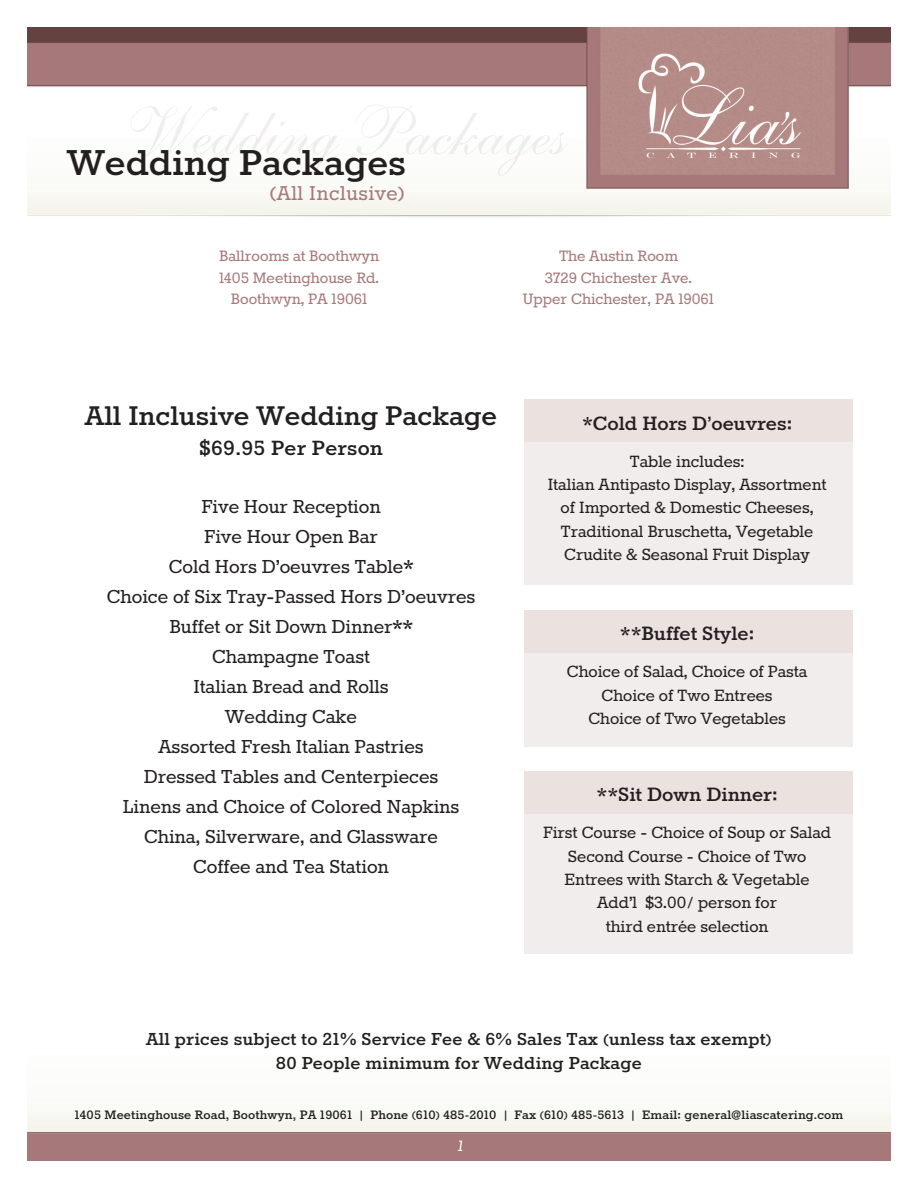
<style>
.page{position:relative;width:918px;height:1188px;background:#fff}
.page>*{position:absolute;margin:0;border:0;box-sizing:border-box;transform-origin:0 0}
.t1{font:700 42px "Rokkitt";color:#231f20}
.t2{font:700 31.5px "Rokkitt";color:#231f20}
.t3{font:700 24px "Rokkitt";letter-spacing:.01em;color:#231f20}
.t4{font:24px "Rokkitt";letter-spacing:.02em;color:#a77879}
.t5{font:22.5px/30px "Rokkitt";color:#231f20;text-align:center}
.t6{font:700 22.5px "Rokkitt";color:#231f20}
.t7{font:700 20.25px/24.3px "Rokkitt";letter-spacing:.01em;color:#231f20;text-align:center}
.t8{font:19.5px/23.4px "Rokkitt";color:#231f20;text-align:center}
.t9{font:18px/21.6px "Rokkitt";color:#a77879;text-align:center}
.t10{font:18px "Rokkitt";color:#fff}
.t11{font:700 14.25px "Rokkitt";letter-spacing:.01em;color:#231f20}
</style>
<div class="page">
<img style="left:27px;top:27px;width:864px;height:1134px">
<div style="left:524px;top:399px;width:329px;height:186px;background:#f1edec"></div>
<div style="left:524px;top:610px;width:329px;height:136px;background:#f1edec"></div>
<div style="left:524px;top:771px;width:329px;height:183px;background:#f1edec"></div>
<div style="left:524px;top:399px;width:329px;height:43px;background:#ebe1df"></div>
<div style="left:524px;top:610px;width:329px;height:43px;background:#ebe1df"></div>
<div style="left:524px;top:771px;width:329px;height:43px;background:#ebe1df"></div>
<h1 class="t1" style="left:67px;top:140px;width:340px">Wedding Packages</h1>
<p class="t4" style="left:270px;top:182px;width:136px">(All Inclusive)</p>
<p class="t9" style="left:219px;top:246px;width:162px">Ballrooms at Boothwyn<br>1405 Meetinghouse Rd.<br>Boothwyn, PA 19061</p>
<p class="t9" style="left:523px;top:246px;width:193px">The Austin Room<br>3729 Chichester Ave.<br>Upper Chichester, PA 19061</p>
<h2 class="t2" style="left:85px;top:399px;width:414px">All Inclusive Wedding Package</h2>
<p class="t3" style="left:199px;top:436px;width:185px">$69.95 Per Person</p>
<p class="t5" style="left:107px;top:493px;width:370px">Five Hour Reception<br>Five Hour Open Bar<br>Cold Hors D’oeuvres Table*<br>Choice of Six Tray-Passed Hors D’oeuvres<br>Buffet or Sit Down Dinner**<br>Champagne Toast<br>Italian Bread and Rolls<br>Wedding Cake<br>Assorted Fresh Italian Pastries<br>Dressed Tables and Centerpieces<br>Linens and Choice of Colored Napkins<br>China, Silverware, and Glassware<br>Coffee and Tea Station</p>
<p class="t6" style="left:582px;top:411px;width:212px">*Cold Hors D’oeuvres:</p>
<p class="t8" style="left:548px;top:450px;width:280px">Table includes:<br>Italian Antipasto Display, Assortment of Imported &amp; Domestic Cheeses,<br>Traditional Bruschetta, Vegetable<br>Crudite &amp; Seasonal Fruit Display</p>
<p class="t6" style="left:620px;top:622px;width:136px">**Buffet Style:</p>
<p class="t8" style="left:567px;top:661px;width:242px">Choice of Salad, Choice of Pasta<br>Choice of Two Entrees<br>Choice of Two Vegetables</p>
<p class="t6" style="left:597px;top:783px;width:183px">**Sit Down Dinner:</p>
<p class="t8" style="left:543px;top:822px;width:289px">First Course - Choice of Soup or Salad<br>Second Course - Choice of Two<br>Entrees with Starch &amp; Vegetable<br>Add’l $3.00/ person for<br>third entrée selection</p>
<p class="t7" style="left:146px;top:1028px;width:627px">All prices subject to 21% Service Fee &amp; 6% Sales Tax (unless tax exempt)<br>80 People minimum for Wedding Package</p>
<p class="t11" style="left:74px;top:1108px;width:770px">1405 Meetinghouse Road, Boothwyn, PA 19061 | Phone (610) 485-2010 | Fax (610) 485-5613 | Email: general@liascatering.com</p>
<p class="t10" style="left:458px;top:1137px;width:9px">1</p>
</div>
